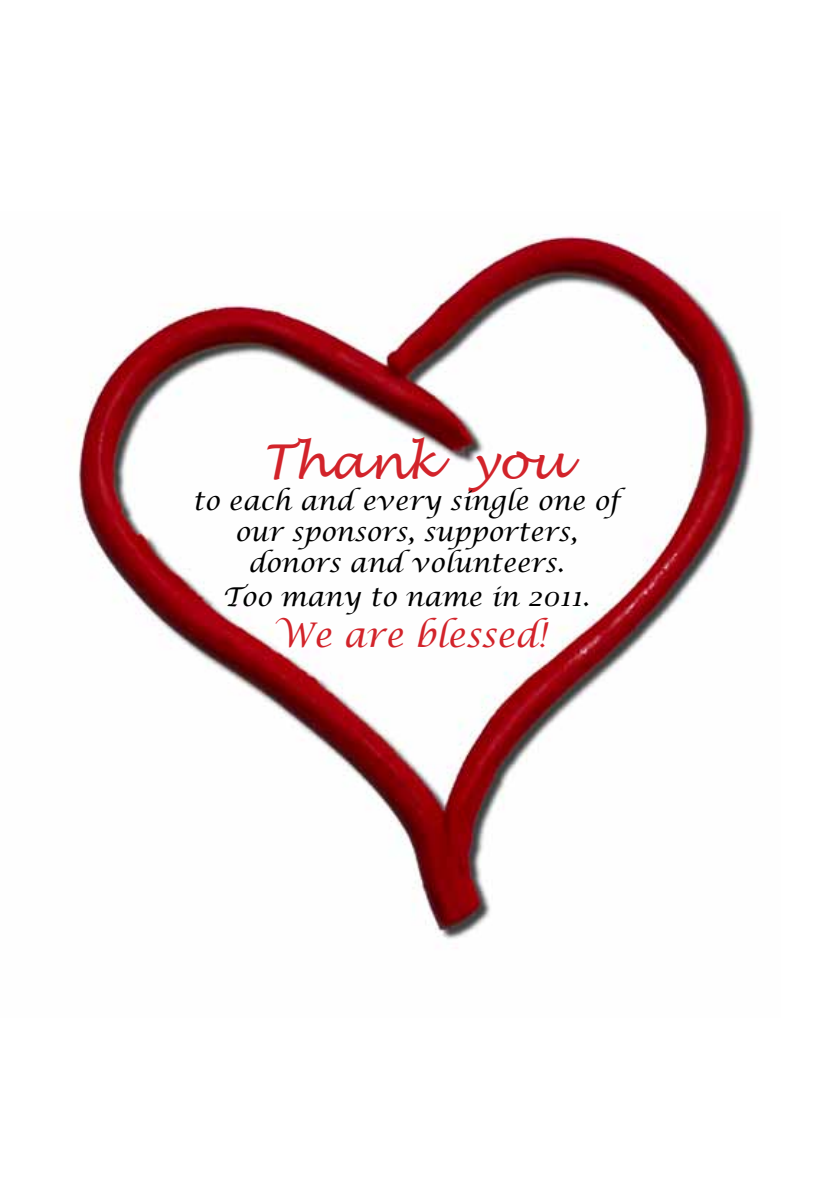
<style>
.page{position:relative;width:840px;height:1191px;background:#fff}
.page>*{position:absolute;margin:0;border:0;box-sizing:border-box;transform-origin:0 0}
.t1{font:italic 48px "Lucida Handwriting";color:#d2232a}
.t2{font:italic 34px "Lucida Calligraphy";color:#d2232a}
.t3{font:italic 26px/31.2px "Lucida Calligraphy";color:#000;text-align:center}
</style>
<div class="page">
<img style="left:67px;top:234px;width:690px;height:706px">
<h1 class="t1" style="left:261px;top:432px;width:307px">Thank you</h1>
<p class="t3" style="left:192px;top:486px;width:428px">to each and every single one of our sponsors, supporters, donors and volunteers.</p>
<p class="t3" style="left:222px;top:582px;width:368px">Too many to name in 2011.</p>
<h2 class="t2" style="left:274px;top:614px;width:273px">We are blessed!</h2>
</div>
